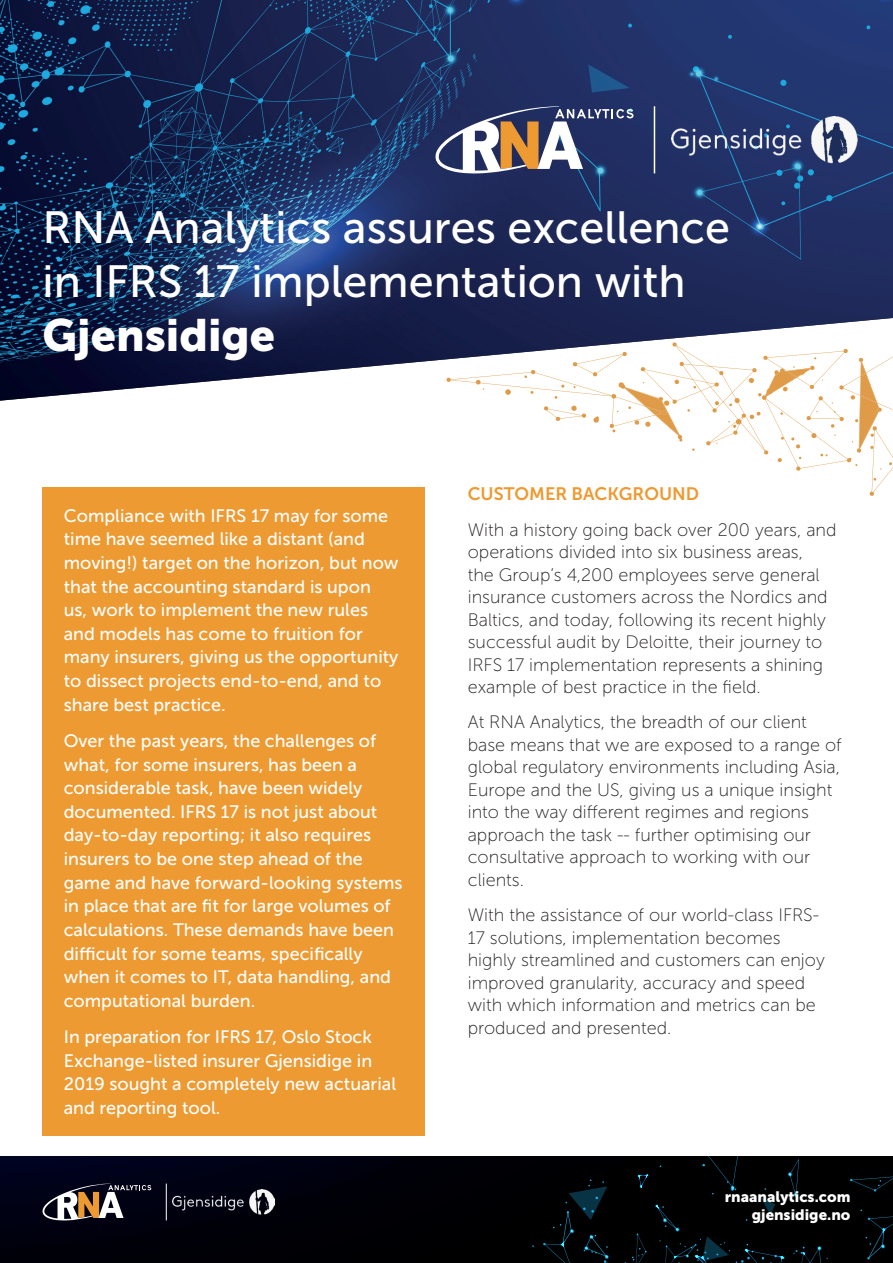
<style>
.page{position:relative;width:893px;height:1263px;background:#fff}
.page>*{position:absolute;margin:0;border:0;box-sizing:border-box;transform-origin:0 0}
.t1{font:45px/54px "Museo Sans 500";color:#fff}
.t2{font:45px "Museo Sans 900";color:#fff}
.t3{font:18px/22.5px "Museo Sans 100";color:#231f20}
.t4{font:18px/23.5px "Museo Sans 500";color:#fff}
.t5{font:18px "Museo Sans 700";color:#ee9a32}
.t6{font:15px/18px "Museo Sans 900";color:#fff;text-align:right}
</style>
<div class="page">
<img style="left:0;top:0;width:893px;height:401px">
<svg style="left:446px;top:342px;width:447px;height:154px"></svg>
<svg style="left:0;top:1157px;width:893px;height:106px;background:#000009"></svg>
<svg style="left:543px;top:1157px;width:289px;height:106px;background:#000508"></svg>
<svg style="left:850px;top:1176px;width:43px;height:15px"></svg>
<svg style="left:860px;top:1209px;width:33px;height:50px;background:#01090c"></svg>
<div style="left:43px;top:487px;width:382px;height:648px;background:#ee9a32"></div>
<svg style="left:435px;top:106px;width:198px;height:68px"></svg>
<hr style="left:654px;top:106px;width:1px;height:67px;background:#fff">
<svg style="left:42px;top:1183px;width:109px;height:37px"></svg>
<img style="left:172px;top:1189px;width:102px;height:26px">
<hr style="left:166px;top:1183px;width:1px;height:37px;background:#fff">
<img style="left:671px;top:117px;width:187px;height:46px">
<h1 class="t1" style="left:43px;top:200px;width:689px">RNA Analytics assures excellence in IFRS 17 implementation with</h1>
<h1 class="t2" style="left:43px;top:309px;width:234px">Gjensidige</h1>
<p class="t4" style="left:64px;top:504px;width:336px">Compliance with IFRS 17 may for some time have seemed like a distant (and moving!) target on the horizon, but now that the accounting standard is upon us, work to implement the new rules and models has come to fruition for many insurers, giving us the opportunity to dissect projects end-to-end, and to share best practice.</p>
<p class="t4" style="left:64px;top:729px;width:340px">Over the past years, the challenges of what, for some insurers, has been a considerable task, have been widely documented. IFRS 17 is not just about day-to-day reporting; it also requires insurers to be one step ahead of the game and have forward-looking systems in place that are fit for large volumes of calculations. These demands have been difficult for some teams, specifically when it comes to IT, data handling, and computational burden.</p>
<p class="t4" style="left:64px;top:1025px;width:334px">In preparation for IFRS 17, Oslo Stock Exchange-listed insurer Gjensidige in 2019 sought a completely new actuarial and reporting tool.</p>
<p class="t5" style="left:468px;top:484px;width:233px">CUSTOMER BACKGROUND</p>
<p class="t3" style="left:468px;top:518px;width:370px">With a history going back over 200 years, and operations divided into six business areas,<br>the Group’s 4,200 employees serve general insurance customers across the Nordics and Baltics, and today, following its recent highly successful audit by Deloitte, their journey to IRFS 17 implementation represents a shining example of best practice in the field.</p>
<p class="t3" style="left:468px;top:711px;width:375px">At RNA Analytics, the breadth of our client base means that we are exposed to a range of global regulatory environments including Asia, Europe and the US, giving us a unique insight into the way different regimes and regions approach the task -- further optimising our consultative approach to working with our clients.</p>
<p class="t3" style="left:468px;top:904px;width:359px">With the assistance of our world-class IFRS-17 solutions, implementation becomes highly streamlined and customers can enjoy improved granularity, accuracy and speed with which information and metrics can be produced and presented.</p>
<p class="t6" style="left:725px;top:1188px;width:127px">rnaanalytics.com gjensidige.no</p>
</div>
